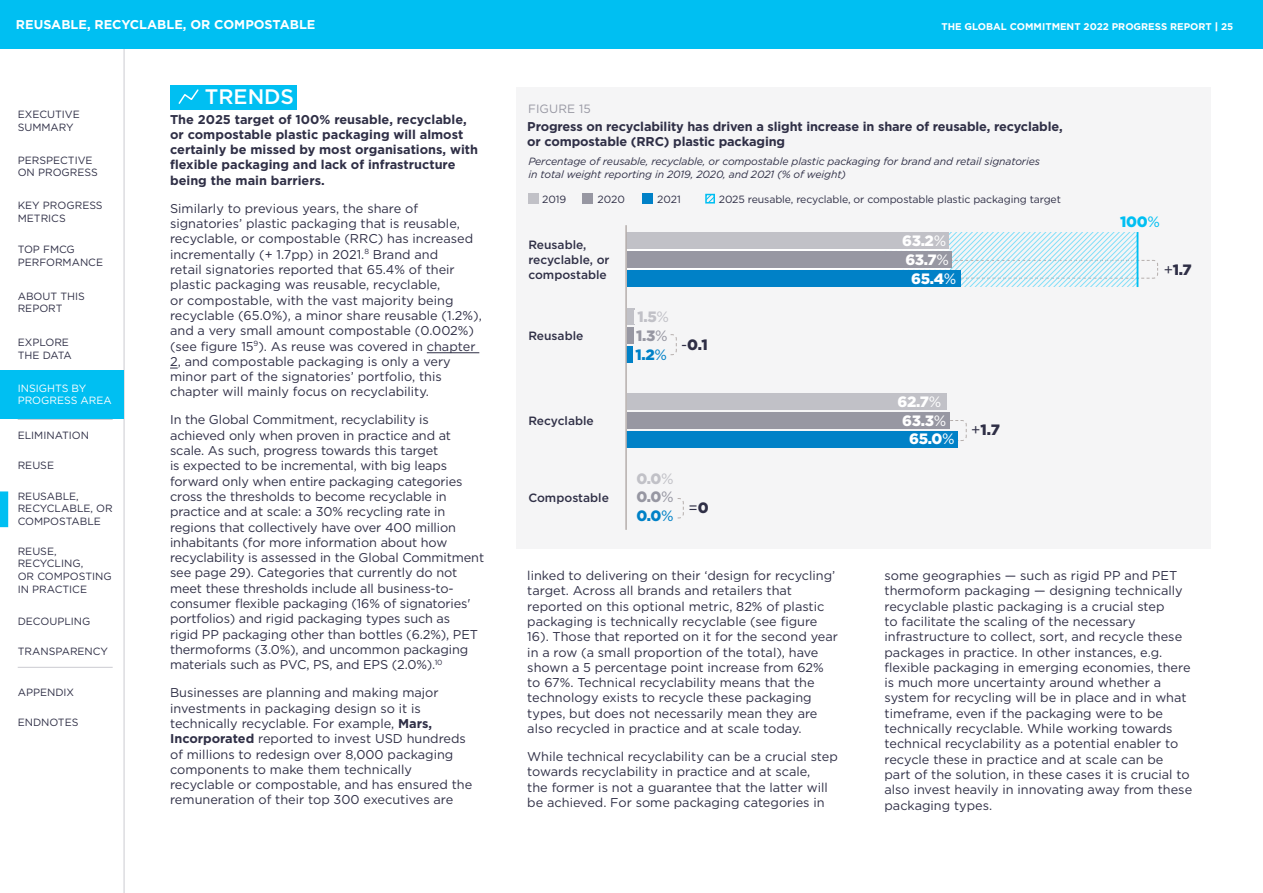
<style>
.page{position:relative;width:1263px;height:893px;background:#fff}
.page>*{position:absolute;margin:0;border:0;box-sizing:border-box;transform-origin:0 0}
.t1{font:500 21px "Gotham";color:#fff}
.t2{font:900 15px/18.8px "Gotham";letter-spacing:-.025em;color:#fff;text-align:center}
.t3{font:900 15px/19px "Gotham";color:#9797a2}
.t4{font:900 15px "Gotham";color:#2f2f46}
.t5{font:900 15px "Gotham";color:#c1c1c7}
.t6{font:900 15px "Gotham";color:#00bff2}
.t7{font:15px "Gotham";color:#2f2f46}
.t8{font:12.75px/15.3px "Gotham";color:#2f2f46}
.t9{font:700 12.75px/15.3px "Gotham";color:#2f2f46}
.t10{font:700 12.75px "Gotham";color:#fff}
.t11{font:500 12px/15px "Gotham";color:#2f2f46}
.t12{font:12px "Gotham";letter-spacing:.01em;color:#9797a2}
.t13{font:10.5px/12.6px "Gotham";color:#2f2f46}
.t14{font:italic 10.5px/13.5px "Gotham";letter-spacing:-.01em;color:#2f2f46}
.t15{font:10.5px/12.6px "Gotham";color:#fff}
.t16{font:700 9.75px "Gotham";color:#fff}
.s1{font-weight:700}
.s2{font-weight:900}
.s3{font-weight:400}
.s4{color:#0081c7}
.s5{font-weight:400;color:#0081c7}
</style>
<div class="page">
<hr style="left:124px;top:0;width:1px;height:893px;background:#cbcbd1">
<div style="left:0;top:0;width:1263px;height:49px;background:#00bff2"></div>
<div style="left:0;top:370px;width:123px;height:49px;background:#00bff2"></div>
<hr style="left:18px;top:419px;width:95px;height:1px;background:#cbcbd1">
<hr style="left:18px;top:667px;width:95px;height:1px;background:#cbcbd1">
<div style="left:170px;top:85px;width:126px;height:24px;background:#00bff2"></div>
<hr style="left:427px;top:352px;width:52px;height:1px;background:#2f2f46">
<svg style="left:178px;top:89px;width:21px;height:15px"></svg>
<div style="left:0;top:491px;width:8px;height:36px;background:#00bff2"></div>
<div style="left:517px;top:87px;width:694px;height:462px;background:#f5f5f6"></div>
<svg style="left:949px;top:233px;width:209px;height:54px"></svg>
<svg style="left:670px;top:334px;width:7px;height:21px"></svg>
<svg style="left:677px;top:498px;width:7px;height:21px"></svg>
<hr style="left:627px;top:249px;width:323px;height:2px;background:#fff">
<hr style="left:627px;top:268px;width:323px;height:2px;background:#fff">
<svg style="left:949px;top:420px;width:18px;height:21px"></svg>
<div style="left:627px;top:232px;width:322px;height:17px;background:#c1c1c7"></div>
<div style="left:627px;top:270px;width:333px;height:17px;background:#0081c7"></div>
<div style="left:627px;top:251px;width:325px;height:17px;background:#9797a2"></div>
<div style="left:627px;top:394px;width:319px;height:16px;background:#c1c1c7"></div>
<div style="left:627px;top:412px;width:322px;height:17px;background:#9797a2"></div>
<div style="left:627px;top:431px;width:331px;height:17px;background:#0081c7"></div>
<div style="left:627px;top:308px;width:8px;height:17px;background:#c1c1c7"></div>
<div style="left:627px;top:327px;width:7px;height:17px;background:#9797a2"></div>
<div style="left:627px;top:346px;width:6px;height:17px;background:#0081c7"></div>
<div style="left:583px;top:194px;width:10px;height:10px;background:#9797a2"></div>
<div style="left:642px;top:194px;width:10px;height:10px;background:#0081c7"></div>
<div style="left:528px;top:194px;width:11px;height:10px;background:#c1c1c7"></div>
<div style="left:705px;top:194px;width:10px;height:10px;border:2px solid #00bff2"></div>
<hr style="left:1136px;top:232px;width:2px;height:55px;background:#00bff2">
<hr style="left:625px;top:225px;width:2px;height:305px;background:#b5aeac">
<p class="t10" style="left:16px;top:16px;width:301px">REUSABLE, RECYCLABLE, OR COMPOSTABLE</p>
<p class="t13" style="left:18px;top:108px;width:64px">EXECUTIVE<br>SUMMARY</p>
<p class="t13" style="left:18px;top:153px;width:82px">PERSPECTIVE<br>ON PROGRESS</p>
<p class="t13" style="left:18px;top:199px;width:86px">KEY PROGRESS<br>METRICS</p>
<p class="t13" style="left:18px;top:243px;width:87px">TOP FMCG<br>PERFORMANCE</p>
<p class="t13" style="left:18px;top:289px;width:69px">ABOUT THIS<br>REPORT</p>
<p class="t13" style="left:18px;top:336px;width:56px">EXPLORE<br>THE DATA</p>
<p class="t15" style="left:18px;top:381px;width:96px">INSIGHTS BY<br>PROGRESS AREA</p>
<p class="t13" style="left:18px;top:429px;width:73px">ELIMINATION</p>
<p class="t13" style="left:18px;top:459px;width:38px">REUSE</p>
<p class="t13" style="left:18px;top:490px;width:96px">REUSABLE,<br>RECYCLABLE, OR<br>COMPOSTABLE</p>
<p class="t13" style="left:18px;top:545px;width:96px">REUSE,<br>RECYCLING,<br>OR COMPOSTING<br>IN PRACTICE</p>
<p class="t13" style="left:18px;top:615px;width:74px">DECOUPLING</p>
<p class="t13" style="left:18px;top:645px;width:92px">TRANSPARENCY</p>
<p class="t13" style="left:18px;top:686px;width:58px">APPENDIX</p>
<p class="t13" style="left:18px;top:716px;width:62px">ENDNOTES</p>
<h1 class="t1" style="left:205px;top:83px;width:91px">TRENDS</h1>
<p class="t9" style="left:170px;top:111px;width:310px">The 2025 target of 100% reusable, recyclable, or compostable plastic packaging will almost certainly be missed by most organisations, with flexible packaging and lack of infrastructure being the main barriers.</p>
<p class="t8" style="left:170px;top:200px;width:313px">Similarly to previous years, the share of signatories’ plastic packaging that is reusable, recyclable, or compostable (RRC) has increased incrementally (+ 1.7pp) in 2021.<sup>8</sup> Brand and<br>retail signatories reported that 65.4% of their plastic packaging was reusable, recyclable,<br>or compostable, with the vast majority being recyclable (65.0%), a minor share reusable (1.2%), and a very small amount compostable (0.002%) (see figure 15<sup>9</sup>). As reuse was covered in chapter 2, and compostable packaging is only a very minor part of the signatories’ portfolio, this chapter will mainly focus on recyclability.</p>
<p class="t8" style="left:170px;top:412px;width:316px">In the Global Commitment, recyclability is achieved only when proven in practice and at scale. As such, progress towards this target<br>is expected to be incremental, with big leaps forward only when entire packaging categories cross the thresholds to become recyclable in practice and at scale: a 30% recycling rate in regions that collectively have over 400 million inhabitants (for more information about how recyclability is assessed in the Global Commitment see page 29). Categories that currently do not meet these thresholds include all business-to&shy;consumer flexible packaging (16% of signatories' portfolios) and rigid packaging types such as<br>rigid PP packaging other than bottles (6.2%), PET thermoforms (3.0%), and uncommon packaging materials such as PVC, PS, and EPS (2.0%).<sup>10</sup></p>
<p class="t8" style="left:170px;top:685px;width:304px">Businesses are planning and making major investments in packaging design so it is technically recyclable. For example, <span class="s1">Mars, Incorporated</span> reported to invest USD hundreds of millions to redesign over 8,000 packaging components to make them technically recyclable or compostable, and has ensured the remuneration of their top 300 executives are</p>
<p class="t16" style="left:941px;top:20px;width:293px">THE GLOBAL COMMITMENT 2022 PROGRESS REPORT <span class="s2">|</span> 25</p>
<p class="t12" style="left:528px;top:101px;width:64px">FIGURE 15</p>
<p class="t9" style="left:527px;top:119px;width:537px">Progress on recyclability has driven a slight increase in share of reusable, recyclable, or compostable (RRC) plastic packaging</p>
<p class="t14" style="left:528px;top:154px;width:513px">Percentage of reusable, recyclable, or compostable plastic packaging for brand and retail signatories in total weight reporting in 2019, 2020, and 2021 (% of weight)</p>
<p class="t13" style="left:542px;top:193px;width:26px">2019</p>
<p class="t13" style="left:598px;top:193px;width:29px">2020</p>
<p class="t13" style="left:657px;top:193px;width:25px">2021</p>
<p class="t13" style="left:719px;top:193px;width:344px">2025 reusable, recyclable, or compostable plastic packaging target</p>
<p class="t11" style="left:528px;top:237px;width:83px">Reusable, recyclable, or compostable</p>
<p class="t2" style="left:902px;top:231px;width:46px">63.2<span class="s3">%</span></p>
<p class="t2" style="left:905px;top:250px;width:53px">63.7<span class="s3">%<br></span>65.4<span class="s3">%</span></p>
<p class="t5" style="left:637px;top:307px;width:33px">1.5<span class="s3">%</span></p>
<p class="t11" style="left:528px;top:328px;width:57px">Reusable</p>
<p class="t3" style="left:635px;top:326px;width:34px">1.3<span class="s3">%<br></span><span class="s4">1.2</span><span class="s5">%</span></p>
<p class="t4" style="left:681px;top:335px;width:28px"><span class="s3">-</span>0.1</p>
<p class="t2" style="left:897px;top:392px;width:45px">62.7<span class="s3">%</span></p>
<p class="t11" style="left:528px;top:413px;width:67px">Recyclable</p>
<p class="t2" style="left:902px;top:411px;width:54px">63.3<span class="s3">%<br></span>65.0<span class="s3">%</span></p>
<p class="t4" style="left:971px;top:420px;width:30px"><span class="s3">+</span>1.7</p>
<p class="t5" style="left:637px;top:469px;width:39px">0.0<span class="s3">%</span></p>
<p class="t11" style="left:528px;top:490px;width:82px">Compostable</p>
<p class="t3" style="left:637px;top:487px;width:39px">0.0<span class="s3">%<br></span><span class="s4">0.0</span><span class="s5">%</span></p>
<p class="t7" style="left:688px;top:498px;width:22px">=<span class="s2">0</span></p>
<p class="t6" style="left:1120px;top:211px;width:41px">100<span class="s3">%</span></p>
<p class="t4" style="left:1164px;top:259px;width:29px"><span class="s3">+</span>1.7</p>
<p class="t8" style="left:527px;top:568px;width:312px">linked to delivering on their ‘design for recycling’ target. Across all brands and retailers that reported on this optional metric, 82% of plastic packaging is technically recyclable (see figure 16). Those that reported on it for the second year in a row (a small proportion of the total), have shown a 5 percentage point increase from 62% to 67%. Technical recyclability means that the technology exists to recycle these packaging types, but does not necessarily mean they are also recycled in practice and at scale today.</p>
<p class="t8" style="left:527px;top:749px;width:312px">While technical recyclability can be a crucial step towards recyclability in practice and at scale,<br>the former is not a guarantee that the latter will be achieved. For some packaging categories in</p>
<p class="t8" style="left:884px;top:568px;width:309px">some geographies — such as rigid PP and PET thermoform packaging — designing technically recyclable plastic packaging is a crucial step<br>to facilitate the scaling of the necessary infrastructure to collect, sort, and recycle these packages in practice. In other instances, e.g. flexible packaging in emerging economies, there is much more uncertainty around whether a system for recycling will be in place and in what timeframe, even if the packaging were to be technically recyclable. While working towards technical recyclability as a potential enabler to recycle these in practice and at scale can be part of the solution, in these cases it is crucial to also invest heavily in innovating away from these packaging types.</p>
</div>
